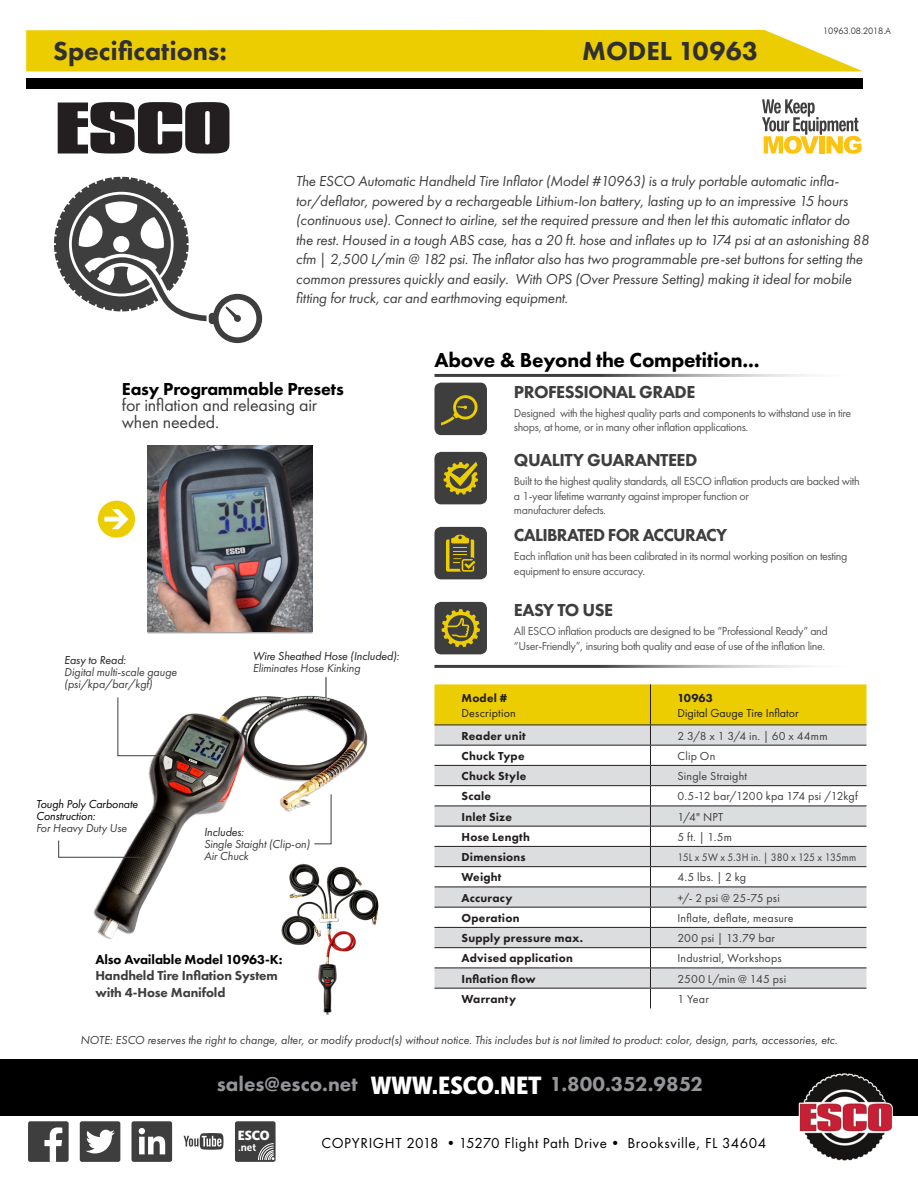
<style>
.page{position:relative;width:918px;height:1188px;background:#fff}
.page>*{position:absolute;margin:0;border:0;box-sizing:border-box;transform-origin:0 0}
.t1{font:800 27px "Futura PT";color:#312f30}
.t2{font:800 21px "Futura PT";color:#939598}
.t3{font:800 21px "Futura PT";letter-spacing:-.01em;color:#000}
.Charcoal_Arrow_Style{font:800 18px "Futura PT";letter-spacing:-.03em;color:#3e3e3f}
.t4{font:18px/16.5px "Futura PT";letter-spacing:-.01em;color:#3e3e3f}
.t5{font:800 18px "Futura PT";letter-spacing:-.01em;color:#000}
.Charcoal_Arrow_Style-2{font:italic 15px/19.5px "Futura PT";letter-spacing:-.01em;color:#3e3e3f}
.t6{font:15px "Futura PT";letter-spacing:.04em;color:#000}
.Charcoal_Arrow_Style-3{font:800 13.5px/16.2px "Futura PT";letter-spacing:-.01em;color:#3e3e3f}
.Charcoal_Arrow_Style-4{font:800 13.5px "Futura PT";letter-spacing:-.01em;color:#040503}
.t7{font:12.9px "Museo Sans Cond 900";color:#fff;scale:1.19 1}
.Charcoal_Arrow_Style-5{font:12px/14.4px "Futura PT";letter-spacing:-.03em;color:#57585a}
.Charcoal_Arrow_Style-6{font:italic 12px/12px "Futura PT";color:#3e3e3f}
.t8{font:12px "Futura PT";letter-spacing:.015em;color:#3e3e3f}
.t9{font:800 12px "Futura PT";letter-spacing:.02em;color:#231f20}
.Charcoal_Arrow_Style-7{font:italic 12px/12px "Futura PT";letter-spacing:-.01em;color:#231f20}
.Charcoal_Arrow_Style-8{font:italic 12px "Futura PT";letter-spacing:-.01em;color:#040503}
.t10{font:12px "Futura PT";color:#231f20}
.t11{font:12px "Futura PT";letter-spacing:.02em;color:#231f20}
.t12{font:11.25px "Futura PT";letter-spacing:.01em;color:#3e3e3f;scale:.92 1}
.t13{font:10.5px "Museo Sans Cond 700";color:#fff;scale:1.19 1}
.t14{font:300 9px "Futura BT";letter-spacing:-.02em;color:#231f20}
.s1{color:#3e3e3f}
.s2{font-family:"Museo Sans Cond 900";font-weight:400;font-size:24.3px;color:#fff}
</style>
<div class="page">
<div style="left:0;top:1060px;width:918px;height:56px;background:#000"></div>
<img style="left:798px;top:1073px;width:95px;height:88px">
<div style="left:28px;top:1121px;width:41px;height:41px;background:#3e3e3f;border-radius:2px"></div>
<svg style="left:44px;top:1127px;width:18px;height:35px"></svg>
<div style="left:132px;top:1121px;width:40px;height:41px;background:#3e3e3f;border-radius:2px"></div>
<svg style="left:139px;top:1128px;width:26px;height:26px"></svg>
<div style="left:80px;top:1121px;width:40px;height:41px;background:#3e3e3f;border-radius:2px"></div>
<svg style="left:86px;top:1130px;width:29px;height:23px"></svg>
<svg style="left:184px;top:1133px;width:40px;height:17px"></svg>
<div style="left:235px;top:1121px;width:41px;height:41px;background:#3e3e3f;border-radius:2px"></div>
<svg style="left:258px;top:1143px;width:16px;height:17px"></svg>
<svg style="left:26px;top:30px;width:836px;height:41px;background:#edcf10"></svg>
<div style="left:26px;top:78px;width:837px;height:11px;background:#000"></div>
<svg style="left:58px;top:102px;width:172px;height:52px"></svg>
<svg style="left:762px;top:99px;width:99px;height:55px"></svg>
<svg style="left:434px;top:684px;width:432px;height:324px"></svg>
<svg style="left:213px;top:294px;width:49px;height:49px"></svg>
<div style="left:209px;top:313px;width:9px;height:11px;background:#3e3e3f;border-radius:3px"></div>
<svg style="left:54px;top:177px;width:153px;height:144px"></svg>
<img style="left:93px;top:677px;width:275px;height:262px">
<svg style="left:117px;top:697px;width:46px;height:59px"></svg>
<svg style="left:58px;top:840px;width:92px;height:18px"></svg>
<svg style="left:314px;top:794px;width:18px;height:51px"></svg>
<img style="left:148px;top:445px;width:164px;height:187px">
<svg style="left:98px;top:501px;width:37px;height:37px"></svg>
<div style="left:434px;top:452px;width:53px;height:52px;background:#3e3e3f;border-radius:7px"></div>
<svg style="left:443px;top:462px;width:35px;height:33px"></svg>
<div style="left:434px;top:527px;width:53px;height:52px;background:#3e3e3f;border-radius:7px"></div>
<svg style="left:446px;top:534px;width:30px;height:38px"></svg>
<div style="left:434px;top:602px;width:53px;height:52px;background:#3e3e3f;border-radius:7px"></div>
<svg style="left:442px;top:609px;width:38px;height:38px"></svg>
<div style="left:434px;top:383px;width:53px;height:52px;background:#3e3e3f;border-radius:7px"></div>
<svg style="left:441px;top:395px;width:37px;height:30px"></svg>
<hr style="left:434px;top:374px;width:436px;height:3px;background:#3e3e3f">
<hr style="left:434px;top:665px;width:436px;height:3px;background:#3e3e3f">
<svg style="left:326px;top:677px;width:1px;height:21px"></svg>
<img style="left:250px;top:860px;width:129px;height:155px">
<p class="t1" style="left:53px;top:35px;width:175px">Specifications:</p>
<p class="t1" style="left:582px;top:35px;width:178px">MODEL 10963</p>
<p class="t14" style="left:823px;top:25px;width:69px">10963.08.2018.A</p>
<p class="Charcoal_Arrow_Style-2" style="left:296px;top:171px;width:575px">The ESCO Automatic Handheld Tire Inflator (Model #10963) is a truly portable automatic infla&shy;tor/deflator, powered by a rechargeable Lithium-Ion battery, lasting up to an impressive 15 hours (continuous use). Connect to airline, set the required pressure and then let this automatic inflator do the rest. Housed in a tough ABS case, has a 20 ft. hose and inflates up to 174 psi at an astonishing 88 cfm | 2,500 L/min @ 182 psi. The inflator also has two programmable pre-set buttons for setting the common pressures quickly and easily. With OPS (Over Pressure Setting) making it ideal for mobile fitting for truck, car and earthmoving equipment.</p>
<p class="t5" style="left:122px;top:377px;width:224px">Easy Programmable Presets</p>
<p class="t4" style="left:122px;top:397px;width:197px">for inflation and releasing air when needed.</p>
<p class="Charcoal_Arrow_Style-7" style="left:64px;top:654px;width:63px">Easy to Read:</p>
<p class="Charcoal_Arrow_Style-6" style="left:64px;top:666px;width:114px">Digital multi-scale gauge (psi/kpa/bar/kgf)</p>
<p class="Charcoal_Arrow_Style-7" style="left:253px;top:650px;width:148px">Wire Sheathed Hose (Included):<br><span class="s1">Eliminates Hose Kinking</span></p>
<p class="Charcoal_Arrow_Style-8" style="left:36px;top:797px;width:104px">Tough Poly Carbonate</p>
<p class="Charcoal_Arrow_Style-8" style="left:36px;top:809px;width:61px">Construction:</p>
<p class="Charcoal_Arrow_Style-6" style="left:36px;top:822px;width:93px">For Heavy Duty Use</p>
<p class="Charcoal_Arrow_Style-7" style="left:204px;top:826px;width:42px">Includes:</p>
<p class="Charcoal_Arrow_Style-6" style="left:204px;top:838px;width:107px">Single Staight (Clip-on)</p>
<p class="Charcoal_Arrow_Style-6" style="left:204px;top:850px;width:46px">Air Chuck</p>
<p class="Charcoal_Arrow_Style-4" style="left:95px;top:951px;width:189px">Also Available Model 10963-K:</p>
<p class="Charcoal_Arrow_Style-3" style="left:95px;top:968px;width:184px">Handheld Tire Inflation System with 4-Hose Manifold</p>
<p class="t3" style="left:434px;top:347px;width:327px">Above &amp; Beyond the Competition...</p>
<p class="Charcoal_Arrow_Style" style="left:514px;top:381px;width:183px">PROFESSIONAL GRADE</p>
<p class="Charcoal_Arrow_Style-5" style="left:514px;top:406px;width:339px">Designed with the highest quality parts and components to withstand use in tire shops, at home, or in many other inflation applications.</p>
<p class="Charcoal_Arrow_Style" style="left:514px;top:448px;width:185px">QUALITY GUARANTEED</p>
<p class="Charcoal_Arrow_Style-5" style="left:514px;top:474px;width:347px">Built to the highest quality standards, all ESCO inflation products are backed with a 1-year lifetime warranty against improper function or</p>
<p class="Charcoal_Arrow_Style-5" style="left:514px;top:503px;width:94px">manufacturer defects.</p>
<p class="Charcoal_Arrow_Style-5" style="left:514px;top:549px;width:335px">Each inflation unit has been calibrated in its normal working position on testing equipment to ensure accuracy.</p>
<p class="Charcoal_Arrow_Style" style="left:514px;top:523px;width:215px">CALIBRATED FOR ACCURACY</p>
<p class="Charcoal_Arrow_Style" style="left:514px;top:598px;width:101px">EASY TO USE</p>
<p class="Charcoal_Arrow_Style-5" style="left:514px;top:624px;width:315px">All ESCO inflation products are designed to be “Professional Ready” and</p>
<p class="Charcoal_Arrow_Style-5" style="left:514px;top:638px;width:313px">“User-Friendly”, insuring both quality and ease of use of the inflation line.</p>
<p class="t9" style="left:461px;top:690px;width:47px">Model #</p>
<p class="t11" style="left:461px;top:705px;width:56px">Description</p>
<p class="t9" style="left:677px;top:690px;width:37px">10963</p>
<p class="t10" style="left:677px;top:705px;width:123px">Digital Gauge Tire Inflator</p>
<p class="t9" style="left:461px;top:728px;width:66px">Reader unit</p>
<p class="t8" style="left:677px;top:729px;width:152px">2 3/8 x 1 3/4 in. | 60 x 44mm</p>
<p class="t9" style="left:461px;top:748px;width:65px">Chuck Type</p>
<p class="t8" style="left:677px;top:749px;width:39px">Clip On</p>
<p class="t9" style="left:461px;top:769px;width:66px">Chuck Style</p>
<p class="t8" style="left:677px;top:769px;width:71px">Single Straight</p>
<p class="t9" style="left:461px;top:789px;width:31px">Scale</p>
<p class="t8" style="left:677px;top:789px;width:182px">0.5-12 bar/1200 kpa 174 psi /12kgf</p>
<p class="t9" style="left:461px;top:809px;width:52px">Inlet Size</p>
<p class="t8" style="left:677px;top:810px;width:47px">1/4" NPT</p>
<p class="t9" style="left:461px;top:829px;width:70px">Hose Length</p>
<p class="t8" style="left:677px;top:830px;width:56px">5 ft. | 1.5m</p>
<p class="t9" style="left:461px;top:850px;width:66px">Dimensions</p>
<p class="t12" style="left:677px;top:850px;width:196px">15L x 5W x 5.3H in. | 380 x 125 x 135mm</p>
<p class="t9" style="left:461px;top:870px;width:42px">Weight</p>
<p class="t8" style="left:677px;top:870px;width:70px">4.5 lbs. | 2 kg</p>
<p class="t9" style="left:461px;top:890px;width:52px">Accuracy</p>
<p class="t8" style="left:677px;top:891px;width:104px">+/- 2 psi @ 25-75 psi</p>
<p class="t9" style="left:461px;top:910px;width:59px">Operation</p>
<p class="t8" style="left:677px;top:911px;width:118px">Inflate, deflate, measure</p>
<p class="t9" style="left:461px;top:931px;width:123px">Supply pressure max.</p>
<p class="t8" style="left:677px;top:931px;width:99px">200 psi | 13.79 bar</p>
<p class="t9" style="left:461px;top:951px;width:113px">Advised application</p>
<p class="t8" style="left:677px;top:951px;width:106px">Industrial, Workshops</p>
<p class="t9" style="left:461px;top:971px;width:76px">Inflation flow</p>
<p class="t8" style="left:677px;top:972px;width:110px">2500 L/min @ 145 psi</p>
<p class="t9" style="left:461px;top:992px;width:56px">Warranty</p>
<p class="t8" style="left:677px;top:992px;width:33px">1 Year</p>
<p class="Charcoal_Arrow_Style-6" style="left:80px;top:1034px;width:759px">NOTE: ESCO reserves the right to change, alter, or modify product(s) without notice. This includes but is not limited to product: color, design, parts, accessories, etc.</p>
<p class="t2" style="left:217px;top:1071px;width:488px">sales@esco.net <span class="s2">WWW.ESCO.NET</span> 1.800.352.9852</p>
<p class="t7" style="left:238px;top:1128px;width:28px">ESCO</p>
<p class="t13" style="left:238px;top:1141px;width:17px">.net</p>
<p class="t6" style="left:321px;top:1134px;width:446px">COPYRIGHT 2018 •15270 Flight Path Drive• Brooksville, FL 34604</p>
</div>
